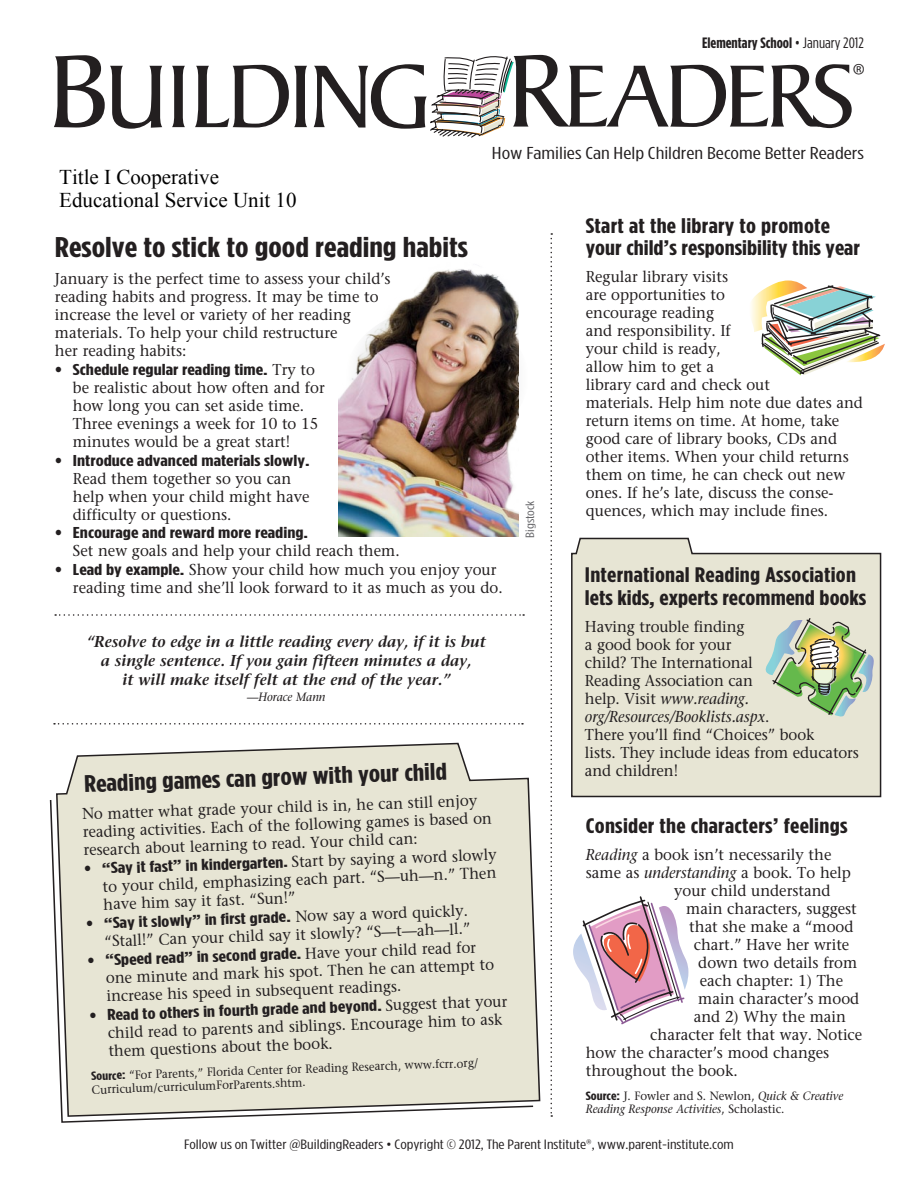
<style>
.page{position:relative;width:918px;height:1188px;background:#fff}
.page>*{position:absolute;margin:0;border:0;box-sizing:border-box;transform-origin:0 0}
.Main_Article_Headlin{font:700 28.5px "Gotham Condensed";color:#231f20;scale:1.25 1}
.Medium_Headline{font:700 24px "Gotham Condensed";color:#231f20;scale:1.25 1}
.t1{font:23.55px "Myriad";color:#231f20}
.Column_Headline{font:700 21px/22.5px "Gotham Condensed";letter-spacing:.01em;color:#231f20;scale:1.25 1}
.t2{font:21px/23px "Times New Roman";color:#000}
.t3{font:17.25px "Gotham Condensed";color:#231f20;scale:1.35 1}
.Body_Text{font:15.75px/18px "Stone Serif";color:#231f20;scale:.95 1}
.Bullet_Text{font:15.75px/18px "Stone Serif";color:#231f20;scale:.95 1}
.Body_Text-2{font:italic 600 15.75px/18.9px "Stone Serif";color:#231f20;text-align:center;scale:.95 1}
.t4{font:700 15px "Gotham Condensed";color:#231f20;scale:1.1 1}
.t5{font:13.5px "Gotham Condensed";color:#231f20;scale:1.3 1}
.Source_Font{font:12px/13.5px "Stone Serif";color:#231f20;scale:.95 1}
.Source_Font-2{font:italic 12px/13.5px "Stone Serif";color:#231f20;scale:.95 1}
.t6{font:12px "Gotham Condensed";color:#636366;scale:1.3 1}
.s1{font-weight:400}
.s2{font-family:"Gotham Condensed";font-weight:700}
.s3{font-style:italic}
.s4{font-family:"Gotham Condensed";font-weight:700;font-style:normal}
.s5{font-style:normal}
</style>
<div class="page">
<svg style="left:571px;top:538px;width:310px;height:259px;background:#e3e1d1"></svg>
<svg style="left:50px;top:743px;width:490px;height:380px;background:#e5e3d4"></svg>
<svg style="left:550px;top:233px;width:2px;height:884px"></svg>
<svg style="left:54px;top:723px;width:469px;height:2px"></svg>
<svg style="left:55px;top:614px;width:469px;height:2px"></svg>
<svg style="left:54px;top:55px;width:108px;height:74px"></svg>
<svg style="left:172px;top:66px;width:13px;height:61px"></svg>
<svg style="left:195px;top:65px;width:112px;height:63px"></svg>
<svg style="left:314px;top:55px;width:538px;height:83px"></svg>
<svg style="left:751px;top:280px;width:134px;height:95px"></svg>
<svg style="left:573px;top:896px;width:115px;height:128px"></svg>
<svg style="left:762px;top:618px;width:112px;height:101px;background:#b7c7a4"></svg>
<img style="left:338px;top:269px;width:180px;height:268px">
<p class="t4" style="left:702px;top:34px;width:149px">Elementary School <span class="s1">• January 2012</span></p>
<p class="t1" style="left:853px;top:60px;width:14px">®</p>
<h3 class="t2" style="left:59px;top:165px;width:239px">Title I Cooperative<br>Educational Service Unit 10</h3>
<p class="t3" style="left:492px;top:143px;width:277px">How Families Can Help Children Become Better Readers</p>
<p class="Main_Article_Headlin" style="left:55px;top:230px;width:332px">Resolve to stick to good reading habits</p>
<p class="Body_Text" style="left:55px;top:269px;width:355px">January is the perfect time to assess your child’s reading habits and progress. It may be time to increase the level or variety of her reading materials. To help your child restructure<br>her reading habits:</p>
<p class="Bullet_Text" style="left:73px;top:360px;width:267px;text-indent:-18px">• <span class="s2">Schedule regular reading time.</span> Try to be realistic about how often and for how long you can set aside time.<br>Three evenings a week for 10 to 15 minutes would be a great start!</p>
<p class="Bullet_Text" style="left:73px;top:451px;width:251px;text-indent:-18px">• <span class="s2">Introduce advanced materials slowly.<br></span>Read them together so you can help when your child might have difficulty or questions.</p>
<p class="Bullet_Text" style="left:73px;top:524px;width:345px;text-indent:-18px">• <span class="s2">Encourage and reward more reading.<br></span>Set new goals and help your child reach them.</p>
<p class="Bullet_Text" style="left:73px;top:561px;width:454px;text-indent:-18px">• <span class="s2">Lead by example.</span> Show your child how much you enjoy your reading time and she’ll look forward to it as much as you do.</p>
<p class="Body_Text-2" style="left:87px;top:632px;width:422px">“Resolve to edge in a little reading every day, if it is but a single sentence. If you gain fifteen minutes a day,<br>it will make itself felt at the end of the year.”</p>
<p class="Source_Font-2" style="left:247px;top:690px;width:84px">—Horace Mann</p>
<p class="t6" style="left:523px;top:538px;width:30px;rotate:-90deg">Bigstock</p>
<p class="Medium_Headline" style="left:84px;top:770px;width:292px;rotate:-2deg">Reading games can grow with your child</p>
<p class="Body_Text" style="left:82px;top:805px;width:432px;rotate:-2deg">No matter what grade your child is in, he can still enjoy reading activities. Each of the following games is based on research about learning to read. Your child can:</p>
<p class="Bullet_Text" style="left:102px;top:859px;width:417px;text-align:justify;text-indent:-18px;rotate:-2deg">• <span class="s2">“Say it fast” in kindergarten.</span> Start by saying a word slowly to your child, emphasizing each part. “S—uh—n.” Then have him say it fast. “Sun!”</p>
<p class="Bullet_Text" style="left:86px;top:915px;width:406px;text-align:right;rotate:-2deg">• <span class="s2">“Say it slowly” in first grade.</span> Now say a word quickly. “Stall!” Can your child say it slowly? “S—t—ah—ll.”</p>
<p class="Bullet_Text" style="left:105px;top:951px;width:410px;text-indent:-18px;rotate:-2deg">• <span class="s2">“Speed read” in second grade.</span> Have your child read for one minute and mark his spot. Then he can attempt to increase his speed in subsequent readings.</p>
<p class="Bullet_Text" style="left:107px;top:1006px;width:423px;text-indent:-18px;rotate:-2deg">• <span class="s2">Read to others in fourth grade and beyond.</span> Suggest that your child read to parents and siblings. Encourage him to ask them questions about the book.</p>
<p class="Source_Font" style="left:91px;top:1069px;width:409px;rotate:-2deg"><span class="s2">Source:</span> “For Parents,” Florida Center for Reading Research, www.fcrr.org/<br>Curriculum/curriculumForParents.shtm.</p>
<p class="Column_Headline" style="left:586px;top:214px;width:221px">Start at the library to promote your child’s responsibility this year</p>
<p class="Body_Text" style="left:586px;top:268px;width:293px">Regular library visits<br>are opportunities to<br>encourage reading<br>and responsibility. If<br>your child is ready,<br>allow him to get a<br>library card and check out<br>materials. Help him note due dates and return items on time. At home, take good care of library books, CDs and other items. When your child returns them on time, he can check out new ones. If he’s late, discuss the conse&shy;quences, which may include fines.</p>
<p class="Column_Headline" style="left:585px;top:564px;width:227px">International Reading Association lets kids, experts recommend books</p>
<p class="Body_Text" style="left:585px;top:618px;width:290px">Having trouble finding<br>a good book for your<br>child? The International<br>Reading Association can<br>help. Visit <span class="s3">www.reading. org/Resources/Booklists.aspx</span>.<br>There you’ll find “Choices” book<br>lists. They include ideas from educators and children!</p>
<p class="Column_Headline" style="left:586px;top:815px;width:211px">Consider the characters’ feelings</p>
<p class="Body_Text" style="left:586px;top:846px;width:260px"><span class="s3">Reading</span> a book isn’t necessarily the</p>
<p class="Body_Text" style="left:586px;top:864px;width:281px">same as <span class="s3">understanding</span> a book. To help</p>
<p class="Body_Text" style="left:674px;top:882px;width:166px">your child understand</p>
<p class="Body_Text" style="left:686px;top:900px;width:181px">main characters, suggest</p>
<p class="Body_Text" style="left:689px;top:918px;width:174px">that she make a “mood</p>
<p class="Body_Text" style="left:694px;top:936px;width:165px">chart.” Have her write</p>
<p class="Body_Text" style="left:698px;top:954px;width:169px">down two details from</p>
<p class="Body_Text" style="left:700px;top:972px;width:152px">each chapter: 1) The</p>
<p class="Body_Text" style="left:698px;top:990px;width:171px">main character’s mood</p>
<p class="Body_Text" style="left:694px;top:1008px;width:162px">and 2) Why the main</p>
<p class="Body_Text" style="left:650px;top:1026px;width:225px">character felt that way. Notice</p>
<p class="Body_Text" style="left:586px;top:1044px;width:258px">how the character’s mood changes</p>
<p class="Body_Text" style="left:586px;top:1062px;width:161px">throughout the book.</p>
<p class="Source_Font-2" style="left:586px;top:1089px;width:272px"><span class="s4">Source:</span> <span class="s5">J. Fowler and S. Newlon,</span> Quick &amp; Creative<br>Reading Response Activities<span class="s5">, Scholastic.</span></p>
<p class="t5" style="left:184px;top:1136px;width:424px">Follow us on Twitter @BuildingReaders • Copyright © 2012, The Parent Institute®, www.parent-institute.com</p>
</div>
